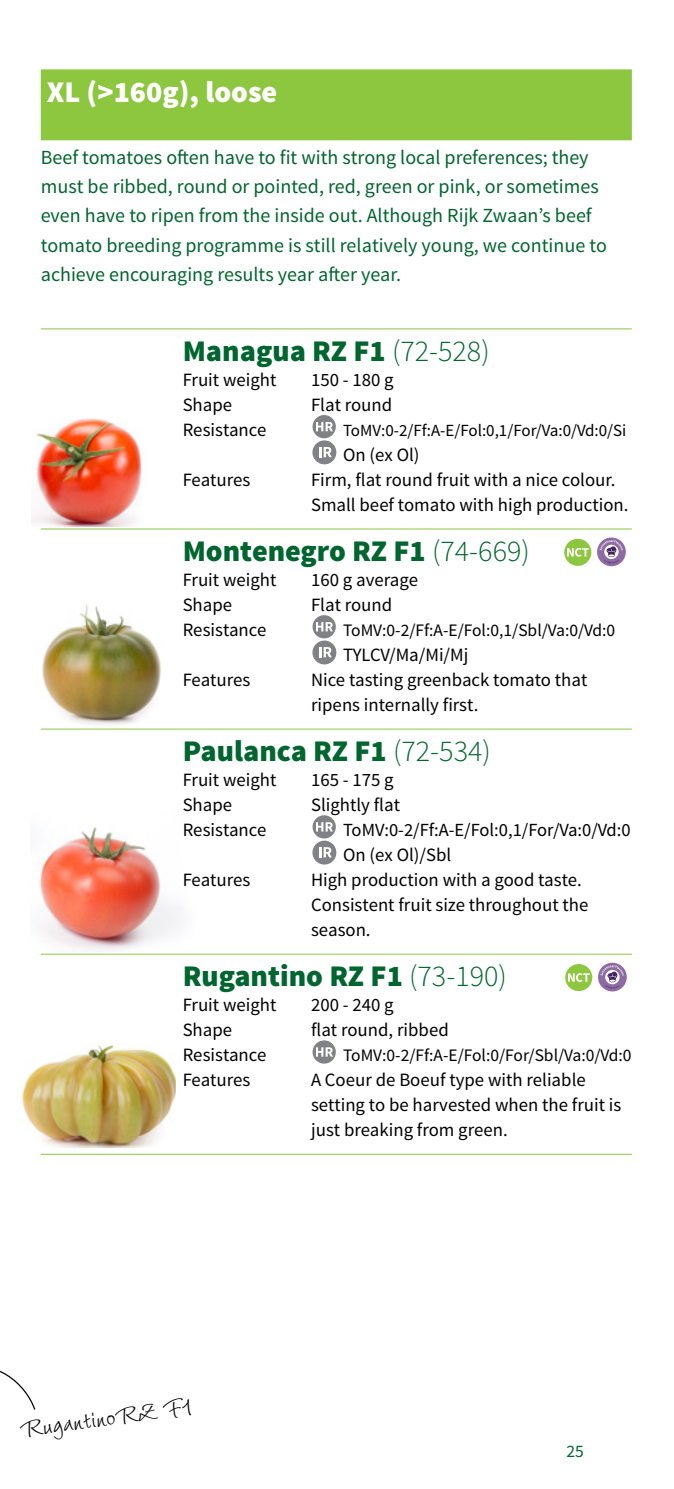
<style>
.page{position:relative;width:674px;height:1489px;background:#fff}
.page>*{position:absolute;margin:0;border:0;box-sizing:border-box;transform-origin:0 0}
.t1{font:900 30px "Source Sans Pro";color:#00652e}
.t2{font:900 30px "Source Sans Pro";color:#fff}
.t3{font:22.5px "Wiesbaden Swing Com";color:#000}
.t4{font:20px/29.5px "Source Sans Pro";color:#00652e}
.t5{font:18.75px/25px "Source Sans Pro";color:#000}
.t6{font:18.5px "Source Sans Pro";letter-spacing:-.005em;color:#000}
.t7{font:17.5px "Source Sans Pro";color:#000}
.t8{font:17.5px "Source Sans Pro";color:#00652e}
.t9{font:17px "Source Sans Pro";color:#000}
.s1{font-weight:300}
</style>
<div class="page">
<img style="left:40px;top:827px;width:140px;height:124px">
<div style="left:41px;top:69px;width:590px;height:71px;background:#8dc63f"></div>
<hr style="left:41px;top:328px;width:590px;height:1px;background:#8dc63f">
<hr style="left:41px;top:528px;width:590px;height:1px;background:#8dc63f">
<hr style="left:41px;top:728px;width:590px;height:1px;background:#8dc63f">
<hr style="left:41px;top:953px;width:590px;height:1px;background:#8dc63f">
<hr style="left:41px;top:1153px;width:590px;height:1px;background:#8dc63f">
<div style="left:312px;top:415px;width:23px;height:23px;background:#808285;border-radius:50%"></div>
<svg style="left:316px;top:422px;width:17px;height:9px"></svg>
<div style="left:312px;top:440px;width:24px;height:24px;background:#808285;border-radius:50%"></div>
<svg style="left:319px;top:447px;width:12px;height:10px"></svg>
<div style="left:564px;top:539px;width:27px;height:27px;background:#8dc63f;border-radius:50%"></div>
<svg style="left:567px;top:548px;width:21px;height:8px"></svg>
<svg style="left:596px;top:537px;width:29px;height:29px"></svg>
<svg style="left:599px;top:539px;width:23px;height:24px"></svg>
<div style="left:312px;top:615px;width:23px;height:23px;background:#808285;border-radius:50%"></div>
<svg style="left:316px;top:622px;width:17px;height:9px"></svg>
<div style="left:312px;top:640px;width:24px;height:24px;background:#808285;border-radius:50%"></div>
<svg style="left:319px;top:647px;width:12px;height:10px"></svg>
<div style="left:312px;top:815px;width:23px;height:23px;background:#808285;border-radius:50%"></div>
<svg style="left:316px;top:822px;width:17px;height:9px"></svg>
<div style="left:312px;top:840px;width:24px;height:24px;background:#808285;border-radius:50%"></div>
<svg style="left:319px;top:847px;width:12px;height:10px"></svg>
<div style="left:565px;top:964px;width:27px;height:27px;background:#8dc63f;border-radius:50%"></div>
<svg style="left:568px;top:973px;width:21px;height:8px"></svg>
<svg style="left:597px;top:962px;width:29px;height:29px"></svg>
<svg style="left:600px;top:964px;width:23px;height:24px"></svg>
<div style="left:312px;top:1040px;width:23px;height:23px;background:#808285;border-radius:50%"></div>
<svg style="left:316px;top:1047px;width:17px;height:9px"></svg>
<img style="left:32px;top:418px;width:110px;height:108px">
<img style="left:42px;top:604px;width:119px;height:121px">
<img style="left:22px;top:1044px;width:153px;height:103px">
<svg style="left:0;top:1370px;width:36px;height:40px"></svg>
<h1 class="t2" style="left:47px;top:73px;width:232px">XL (&gt;160g), loose</h1>
<p class="t4" style="left:41px;top:143px;width:567px">Beef tomatoes often have to fit with strong local preferences; they must be ribbed, round or pointed, red, green or pink, or sometimes even have to ripen from the inside out. Although Rijk Zwaan’s beef tomato breeding programme is still relatively young, we continue to achieve encouraging results year after year.</p>
<h1 class="t1" style="left:182px;top:331px;width:308px">Managua RZ F1 <span class="s1">(72-528)</span></h1>
<p class="t5" style="left:182px;top:367px;width:95px">Fruit weight</p>
<p class="t5" style="left:311px;top:367px;width:84px">150 - 180 g</p>
<p class="t5" style="left:182px;top:392px;width:51px">Shape</p>
<p class="t5" style="left:311px;top:392px;width:83px">Flat round</p>
<p class="t5" style="left:182px;top:417px;width:85px">Resistance</p>
<p class="t9" style="left:343px;top:419px;width:285px">ToMV:0-2/Ff:A-E/Fol:0,1/For/Va:0/Vd:0/Si</p>
<p class="t5" style="left:343px;top:442px;width:78px">On (ex Ol)</p>
<p class="t5" style="left:182px;top:467px;width:69px">Features</p>
<p class="t5" style="left:311px;top:467px;width:319px">Firm, flat round fruit with a nice colour.<br>Small beef tomato with high production.</p>
<h1 class="t1" style="left:182px;top:531px;width:348px">Montenegro RZ F1 <span class="s1">(74-669)</span></h1>
<p class="t5" style="left:182px;top:567px;width:95px">Fruit weight</p>
<p class="t5" style="left:311px;top:567px;width:108px">160 g average</p>
<p class="t5" style="left:182px;top:592px;width:51px">Shape</p>
<p class="t5" style="left:311px;top:592px;width:83px">Flat round</p>
<p class="t5" style="left:182px;top:617px;width:85px">Resistance</p>
<p class="t7" style="left:343px;top:619px;width:273px">ToMV:0-2/Ff:A-E/Fol:0,1/Sbl/Va:0/Vd:0</p>
<p class="t5" style="left:343px;top:642px;width:127px">TYLCV/Ma/Mi/Mj</p>
<p class="t5" style="left:182px;top:667px;width:69px">Features</p>
<p class="t5" style="left:311px;top:667px;width:277px">Nice tasting greenback tomato that ripens internally first.</p>
<h1 class="t1" style="left:182px;top:731px;width:309px">Paulanca RZ F1 <span class="s1">(72-534)</span></h1>
<p class="t5" style="left:182px;top:767px;width:95px">Fruit weight</p>
<p class="t5" style="left:311px;top:767px;width:84px">165 - 175 g</p>
<p class="t5" style="left:182px;top:792px;width:51px">Shape</p>
<p class="t5" style="left:311px;top:792px;width:90px">Slightly flat</p>
<p class="t5" style="left:182px;top:817px;width:85px">Resistance</p>
<p class="t6" style="left:343px;top:818px;width:289px">ToMV:0-2/Ff:A-E/Fol:0,1/For/Va:0/Vd:0</p>
<p class="t5" style="left:343px;top:842px;width:110px">On (ex Ol)/Sbl</p>
<p class="t5" style="left:182px;top:867px;width:69px">Features</p>
<p class="t5" style="left:311px;top:867px;width:279px">High production with a good taste.<br>Consistent fruit size throughout the season.</p>
<h1 class="t1" style="left:182px;top:956px;width:325px">Rugantino RZ F1 <span class="s1">(73-190)</span></h1>
<p class="t5" style="left:182px;top:992px;width:95px">Fruit weight</p>
<p class="t5" style="left:311px;top:992px;width:84px">200 - 240 g</p>
<p class="t5" style="left:182px;top:1017px;width:51px">Shape</p>
<p class="t5" style="left:311px;top:1017px;width:139px">flat round, ribbed</p>
<p class="t5" style="left:182px;top:1042px;width:85px">Resistance</p>
<p class="t7" style="left:343px;top:1044px;width:290px">ToMV:0-2/Ff:A-E/Fol:0/For/Sbl/Va:0/Vd:0</p>
<p class="t5" style="left:182px;top:1067px;width:69px">Features</p>
<p class="t5" style="left:311px;top:1067px;width:311px">A Coeur de Boeuf type with reliable setting to be harvested when the fruit is just breaking from green.</p>
<p class="t3" style="left:19px;top:1415px;width:174px;rotate:-7deg">RugantinoRZ F1</p>
<p class="t8" style="left:566px;top:1439px;width:19px">25</p>
</div>
